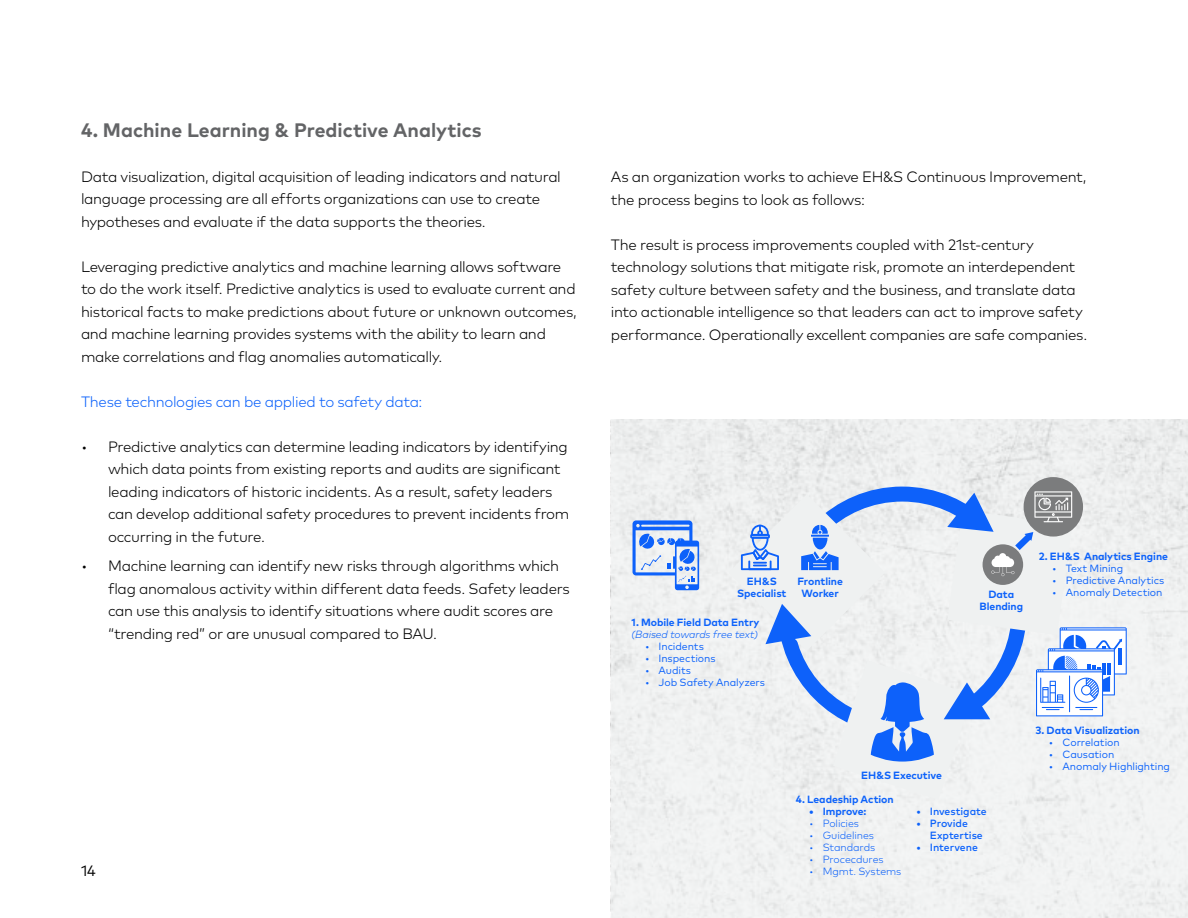
<style>
.page{position:relative;width:1188px;height:918px;background:#fff}
.page>*{position:absolute;margin:0;border:0;box-sizing:border-box;transform-origin:0 0}
.t1{font:700 19.5px "Mark OT";color:#636466}
.t2{font:300 15px/22.5px "Mark OT";letter-spacing:-.02em;color:#000}
.t3{font:300 15px "Mark OT";letter-spacing:-.02em;color:#0c62fb}
.t4{font:15px "Mark OT";color:#000}
.t5{font:700 10.5px/12px "Mark OT";letter-spacing:-.005em;color:#0c62fb;text-align:center}
.t6{font:10.5px "Mark OT";letter-spacing:-.005em;color:#0c62fb}
.t7{font:300 10.5px "Mark OT";letter-spacing:-.01em;color:#0c62fb}
.t8{font:500 10.5px/12px "Mark OT";letter-spacing:-.005em;color:#0c62fb}
.t9{font:italic 300 10.5px "Mark OT";letter-spacing:-.01em;color:#0c62fb}
</style>
<div class="page">
<div style="left:611px;top:419px;width:577px;height:499px;background:#f0f2f2"></div>
<svg style="left:633px;top:520px;width:66px;height:70px"></svg>
<div style="left:1024px;top:477px;width:59px;height:60px;background:#7b7c7d;border-radius:50%"></div>
<svg style="left:729px;top:491px;width:398px;height:309px"></svg>
<h1 class="t1" style="left:81px;top:117px;width:402px">4. Machine Learning &amp; Predictive Analytics</h1>
<p class="t2" style="left:81px;top:165px;width:481px">Data visualization, digital acquisition of leading indicators and natural language processing are all efforts organizations can use to create hypotheses and evaluate if the data supports the theories.</p>
<p class="t2" style="left:81px;top:255px;width:497px">Leveraging predictive analytics and machine learning allows software to do the work itself. Predictive analytics is used to evaluate current and historical facts to make predictions about future or unknown outcomes, and machine learning provides systems with the ability to learn and make correlations and flag anomalies automatically.</p>
<p class="t3" style="left:81px;top:393px;width:343px">These technologies can be applied to safety data:</p>
<p class="t2" style="left:108px;top:435px;width:463px;text-indent:-27px">• Predictive analytics can determine leading indicators by identifying which data points from existing reports and audits are significant leading indicators of historic incidents. As a result, safety leaders can develop additional safety procedures to prevent incidents from occurring in the future.</p>
<p class="t2" style="left:108px;top:555px;width:463px;text-indent:-27px">• Machine learning can identify new risks through algorithms which flag anomalous activity within different data feeds. Safety leaders can use this analysis to identify situations where audit scores are “trending red” or are unusual compared to BAU.</p>
<p class="t4" style="left:81px;top:861px;width:16px">14</p>
<p class="t2" style="left:611px;top:166px;width:477px">As an organization works to achieve EH&amp;S Continuous Improvement, the process begins to look as follows:</p>
<p class="t2" style="left:611px;top:233px;width:478px">The result is process improvements coupled with 21st-century technology solutions that mitigate risk, promote an interdependent safety culture between safety and the business, and translate data into actionable intelligence so that leaders can act to improve safety performance. Operationally excellent companies are safe companies.</p>
<p class="t5" style="left:737px;top:575px;width:51px">EH&amp;S<br>Specialist</p>
<p class="t5" style="left:797px;top:575px;width:47px">Frontline<br>Worker</p>
<p class="t5" style="left:632px;top:616px;width:130px">1. Mobile Field Data Entry</p>
<p class="t9" style="left:632px;top:628px;width:128px">(Baised towards free text)</p>
<p class="t6" style="left:645px;top:640px;width:60px">• Incidents</p>
<p class="t6" style="left:645px;top:652px;width:72px">• Inspections</p>
<p class="t6" style="left:645px;top:664px;width:48px">• Audits</p>
<p class="t6" style="left:645px;top:676px;width:121px">• Job Safety Analyzers</p>
<p class="t5" style="left:979px;top:588px;width:45px">Data<br>Blending</p>
<p class="t5" style="left:1039px;top:550px;width:131px">2. EH&amp;S Analytics Engine</p>
<p class="t6" style="left:1052px;top:562px;width:73px">• Text Mining</p>
<p class="t6" style="left:1052px;top:574px;width:114px">• Predictive Analytics</p>
<p class="t6" style="left:1052px;top:586px;width:112px">• Anomaly Detection</p>
<p class="t5" style="left:861px;top:769px;width:82px">EH&amp;S Executive</p>
<p class="t5" style="left:796px;top:793px;width:100px">4. Leadeship Action</p>
<p class="t5" style="left:809px;top:805px;width:59px">• Improve:</p>
<p class="t7" style="left:809px;top:817px;width:51px">• Policies</p>
<p class="t7" style="left:809px;top:829px;width:66px">• Guidelines</p>
<p class="t7" style="left:809px;top:841px;width:68px">• Standards</p>
<p class="t7" style="left:809px;top:853px;width:76px">• Procecdures</p>
<p class="t7" style="left:809px;top:865px;width:94px">• Mgmt. Systems</p>
<p class="t8" style="left:916px;top:805px;width:72px">• Investigate</p>
<p class="t8" style="left:930px;top:817px;width:54px;text-indent:-14px">• Provide<br>Exptertise</p>
<p class="t8" style="left:916px;top:841px;width:63px">• Intervene</p>
<p class="t5" style="left:1035px;top:724px;width:106px">3. Data Visualization</p>
<p class="t6" style="left:1049px;top:736px;width:72px">• Correlation</p>
<p class="t6" style="left:1049px;top:748px;width:67px">• Causation</p>
<p class="t6" style="left:1049px;top:760px;width:123px">• Anomaly Highlighting</p>
</div>
